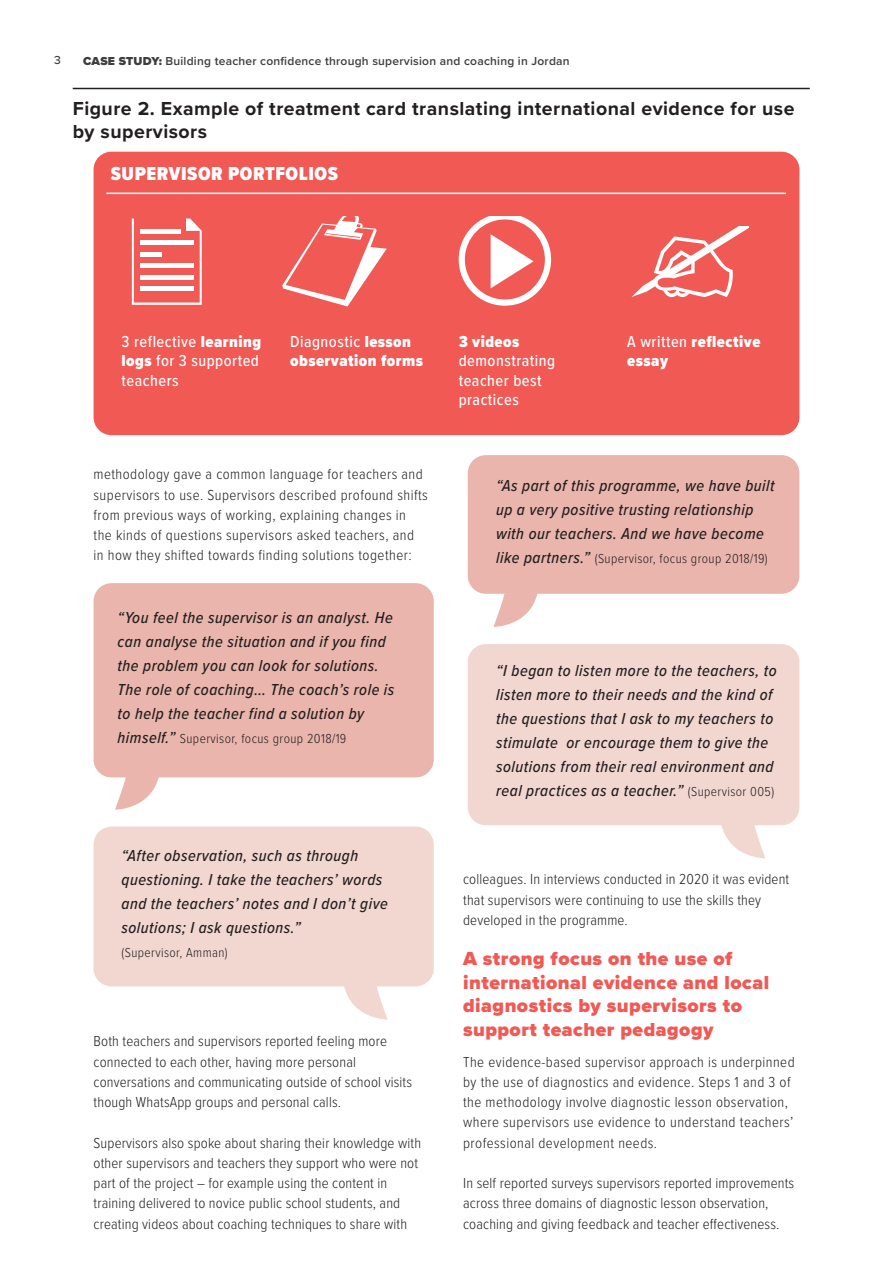
<style>
.page{position:relative;width:893px;height:1263px;background:#fff}
.page>*{position:absolute;margin:0;border:0;box-sizing:border-box;transform-origin:0 0}
.Heading{font:900 19.5px/23.4px "Proxima Nova";letter-spacing:.025em;color:#f05954}
.Heading-2{font:700 19.5px/23.4px "Proxima Nova";letter-spacing:.025em;color:#231f20}
.Body_copy{font:900 19.5px "Proxima Nova Cond";letter-spacing:.03em;color:#fff}
.Pullquote{font:italic 500 16.5px/24px "Proxima Nova Cond";letter-spacing:.03em;color:#231f20}
.Pullquote-2{font:500 16.5px/19.5px "Proxima Nova Cond";letter-spacing:.03em;color:#fff}
.Pullquote-3{font:900 16.5px/19.5px "Proxima Nova Cond";letter-spacing:.03em;color:#fff}
.Body_copy-2{font:300 15px/20.2px "Proxima Nova Cond";letter-spacing:.01em;color:#231f20}
.Body_copy-3{font:300 15px/20.2px "Proxima Nova Cond";letter-spacing:.03em;color:#231f20}
.Pullquote-4{font:300 13.5px "Proxima Nova Cond";letter-spacing:.03em;color:#231f20}
.t1{font:600 12px "Proxima Nova";letter-spacing:.02em;color:#3e3e3f}
.t2{font:500 12px "Proxima Nova";color:#3e3e3f}
.s1{font-weight:900}
.s2{font-weight:500}
.s3{font-weight:500;font-style:italic;font-size:16.5px}
.s4{font-weight:300;font-style:normal;font-size:13.5px}
</style>
<div class="page">
<div style="left:94px;top:152px;width:705px;height:283px;background:#f05954;border-radius:18px"></div>
<hr style="left:106px;top:193px;width:680px;height:1px;background:#fff">
<svg style="left:132px;top:218px;width:70px;height:87px"></svg>
<div style="left:141px;top:286px;width:53px;height:5px;background:#fff"></div>
<hr style="left:141px;top:275px;width:53px;height:4px;background:#fff">
<div style="left:141px;top:263px;width:53px;height:5px;background:#fff"></div>
<hr style="left:141px;top:252px;width:21px;height:4px;background:#fff">
<hr style="left:141px;top:241px;width:53px;height:4px;background:#fff">
<hr style="left:141px;top:229px;width:40px;height:4px;background:#fff">
<svg style="left:282px;top:217px;width:105px;height:89px"></svg>
<svg style="left:459px;top:217px;width:92px;height:89px"></svg>
<svg style="left:631px;top:227px;width:118px;height:70px"></svg>
<div style="left:94px;top:583px;width:340px;height:194px;background:#e9b5ac;border-radius:18px"></div>
<svg style="left:115px;top:777px;width:44px;height:33px"></svg>
<div style="left:94px;top:826px;width:340px;height:160px;background:#f2d7d0;border-radius:18px"></div>
<svg style="left:344px;top:986px;width:44px;height:34px"></svg>
<div style="left:468px;top:455px;width:331px;height:139px;background:#e9b5ac;border-radius:18px"></div>
<svg style="left:493px;top:593px;width:45px;height:34px"></svg>
<div style="left:468px;top:644px;width:331px;height:181px;background:#f2d7d0;border-radius:18px"></div>
<svg style="left:721px;top:825px;width:44px;height:33px"></svg>
<hr style="left:73px;top:88px;width:737px;height:1px;background:#231f20">
<p class="t2" style="left:54px;top:51px;width:8px">3</p>
<p class="t1" style="left:83px;top:52px;width:488px"><span class="s1">CASE STUDY:</span> Building teacher confidence through supervision and coaching in Jordan</p>
<p class="Heading-2" style="left:73px;top:96px;width:723px">Figure 2. Example of treatment card translating international evidence for use by supervisors</p>
<p class="Body_copy" style="left:111px;top:159px;width:229px">SUPERVISOR PORTFOLIOS</p>
<p class="Pullquote-2" style="left:122px;top:331px;width:141px">3 reflective <span class="s1">learning logs</span> for 3 supported teachers</p>
<p class="Pullquote-3" style="left:290px;top:332px;width:134px"><span class="s2">Diagnostic</span> lesson observation forms</p>
<p class="Pullquote-2" style="left:459px;top:331px;width:98px"><span class="s1">3 videos </span>demonstrating teacher best practices</p>
<p class="Pullquote-3" style="left:627px;top:332px;width:135px"><span class="s2">A written</span> reflective essay</p>
<p class="Body_copy-3" style="left:94px;top:463px;width:336px">methodology gave a common language for teachers and supervisors to use. Supervisors described profound shifts from previous ways of working, explaining changes in the kinds of questions supervisors asked teachers, and<br>in how they shifted towards finding solutions together:</p>
<p class="Pullquote" style="left:118px;top:604px;width:278px">“You feel the supervisor is an analyst. He can analyse the situation and if you find the problem you can look for solutions.<br>The role of coaching… The coach’s role is to help the teacher find a solution by</p>
<p class="Pullquote-4" style="left:118px;top:728px;width:230px"><span class="s3">himself.”</span> Supervisor, focus group 2018/19</p>
<p class="Pullquote" style="left:122px;top:842px;width:268px">“After observation, such as through questioning. I take the teachers’ words and the teachers’ notes and I don’t give solutions; I ask questions.”</p>
<p class="Pullquote-4" style="left:122px;top:942px;width:108px">(Supervisor, Amman)</p>
<p class="Body_copy-2" style="left:94px;top:1030px;width:320px">Both teachers and supervisors reported feeling more connected to each other, having more personal conversations and communicating outside of school visits though WhatsApp groups and personal calls.</p>
<p class="Body_copy-2" style="left:94px;top:1132px;width:329px">Supervisors also spoke about sharing their knowledge with other supervisors and teachers they support who were not part of the project – for example using the content in training delivered to novice public school students, and creating videos about coaching techniques to share with</p>
<p class="Pullquote" style="left:496px;top:472px;width:280px">“As part of this programme, we have built up a very positive trusting relationship with our teachers. And we have become</p>
<p class="Pullquote-4" style="left:496px;top:548px;width:273px"><span class="s3">like partners.”</span> (Supervisor, focus group 2018/19)</p>
<p class="Pullquote" style="left:496px;top:658px;width:282px">“I began to listen more to the teachers, to listen more to their needs and the kind of the questions that I ask to my teachers to stimulate or encourage them to give the solutions from their real environment and real practices as a teacher.” <span class="s4">(Supervisor 005)</span></p>
<p class="Body_copy-2" style="left:463px;top:868px;width:328px">colleagues. In interviews conducted in 2020 it was evident that supervisors were continuing to use the skills they developed in the programme.</p>
<p class="Heading" style="left:463px;top:947px;width:308px">A strong focus on the use of international evidence and local diagnostics by supervisors to support teacher pedagogy</p>
<p class="Body_copy-3" style="left:463px;top:1051px;width:333px">The evidence-based supervisor approach is underpinned by the use of diagnostics and evidence. Steps 1 and 3 of the methodology involve diagnostic lesson observation, where supervisors use evidence to understand teachers’ professional development needs.</p>
<p class="Body_copy-2" style="left:463px;top:1172px;width:333px">In self reported surveys supervisors reported improvements across three domains of diagnostic lesson observation, coaching and giving feedback and teacher effectiveness.</p>
</div>
